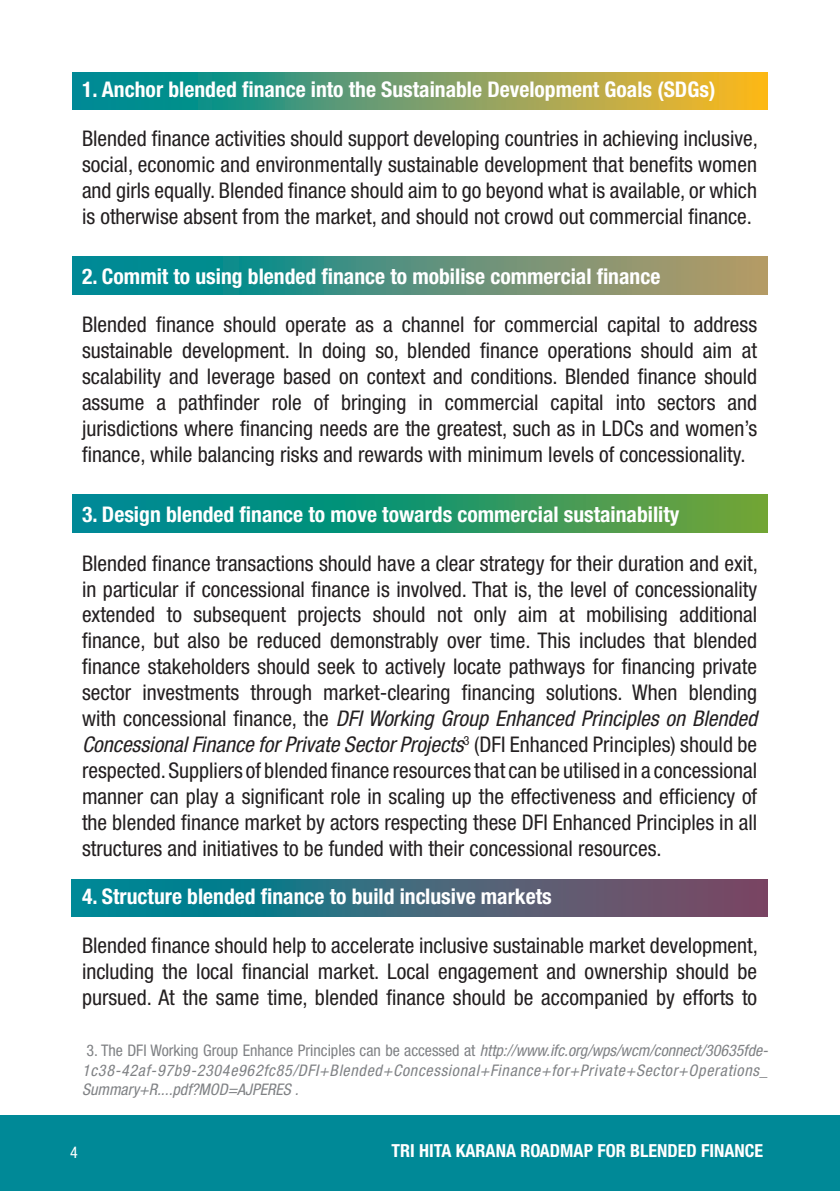
<style>
.page{position:relative;width:840px;height:1191px;background:#fff}
.page>*{position:absolute;margin:0;border:0;box-sizing:border-box;transform-origin:0 0}
.body_copy{font:condensed 21.6px/26px "Helvetica Neue LT Std";color:#231f20;text-align:justify}
.body_copy-2{font:700 condensed 21.6px "Helvetica Neue LT Std";color:#fff}
.t1{font:700 condensed 18px "Helvetica Neue LT Std";color:#fff}
.foor{font:italic condensed 16px/19.2px "Helvetica Neue LT Std";letter-spacing:.045em;color:#808285;text-align:justify}
.t2{font:condensed 16px "Helvetica Neue LT Std";color:#fff}
.s1{font-style:italic}
.s2{font-style:normal}
</style>
<div class="page">
<div style="left:0;top:1115px;width:839px;height:76px;background:#008997"></div>
<svg style="left:72px;top:72px;width:695px;height:38px;background:#739f65"></svg>
<svg style="left:72px;top:257px;width:695px;height:37px;background:#52917e"></svg>
<svg style="left:72px;top:495px;width:695px;height:37px;background:#25956a"></svg>
<svg style="left:72px;top:879px;width:695px;height:37px;background:#3b697c"></svg>
<p class="body_copy-2" style="left:82px;top:77px;width:634px">1. Anchor blended finance into the Sustainable Development Goals (SDGs)</p>
<p class="body_copy" style="left:82px;top:125px;width:677px">Blended finance activities should support developing countries in achieving inclusive, social, economic and environmentally sustainable development that benefits women and girls equally. Blended finance should aim to go beyond what is available, or which is otherwise absent from the market, and should not crowd out commercial finance.</p>
<p class="body_copy-2" style="left:82px;top:263px;width:579px">2. Commit to using blended finance to mobilise commercial finance</p>
<p class="body_copy" style="left:82px;top:311px;width:676px">Blended finance should operate as a channel for commercial capital to address sustainable development. In doing so, blended finance operations should aim at scalability and leverage based on context and conditions. Blended finance should assume a pathfinder role of bringing in commercial capital into sectors and jurisdictions where financing needs are the greatest, such as in LDCs and women’s finance, while balancing risks and rewards with minimum levels of concessionality.</p>
<p class="body_copy-2" style="left:82px;top:501px;width:598px">3. Design blended finance to move towards commercial sustainability</p>
<p class="body_copy" style="left:82px;top:550px;width:677px">Blended finance transactions should have a clear strategy for their duration and exit, in particular if concessional finance is involved. That is, the level of concessionality extended to subsequent projects should not only aim at mobilising additional finance, but also be reduced demonstrably over time. This includes that blended finance stakeholders should seek to actively locate pathways for financing private sector investments through market-clearing financing solutions. When blending with concessional finance, the <span class="s1">DFI Working Group Enhanced Principles on Blended Concessional Finance for Private Sector Projects</span><sup>3</sup> (DFI Enhanced Principles) should be respected. Suppliers of blended finance resources that can be utilised in a concessional manner can play a significant role in scaling up the effectiveness and efficiency of the blended finance market by actors respecting these DFI Enhanced Principles in all structures and initiatives to be funded with their concessional resources.</p>
<p class="body_copy-2" style="left:82px;top:883px;width:471px">4. Structure blended finance to build inclusive markets</p>
<p class="body_copy" style="left:82px;top:932px;width:677px">Blended finance should help to accelerate inclusive sustainable market development, including the local financial market. Local engagement and ownership should be pursued. At the same time, blended finance should be accompanied by efforts to</p>
<p class="foor" style="left:82px;top:1041px;width:687px"><span class="s2">3. The DFI Working Group Enhance Principles can be accessed at</span> http://www.ifc.org/wps/wcm/connect/30635fde-1c38-42af-97b9-2304e962fc85/DFI+Blended+Concessional+Finance+for+Private+Sector+Operations_ Summary+R....pdf?MOD=AJPERES .</p>
<p class="t2" style="left:70px;top:1142px;width:9px">4</p>
<p class="t1" style="left:391px;top:1139px;width:373px">TRI HITA KARANA ROADMAP FOR BLENDED FINANCE</p>
</div>
